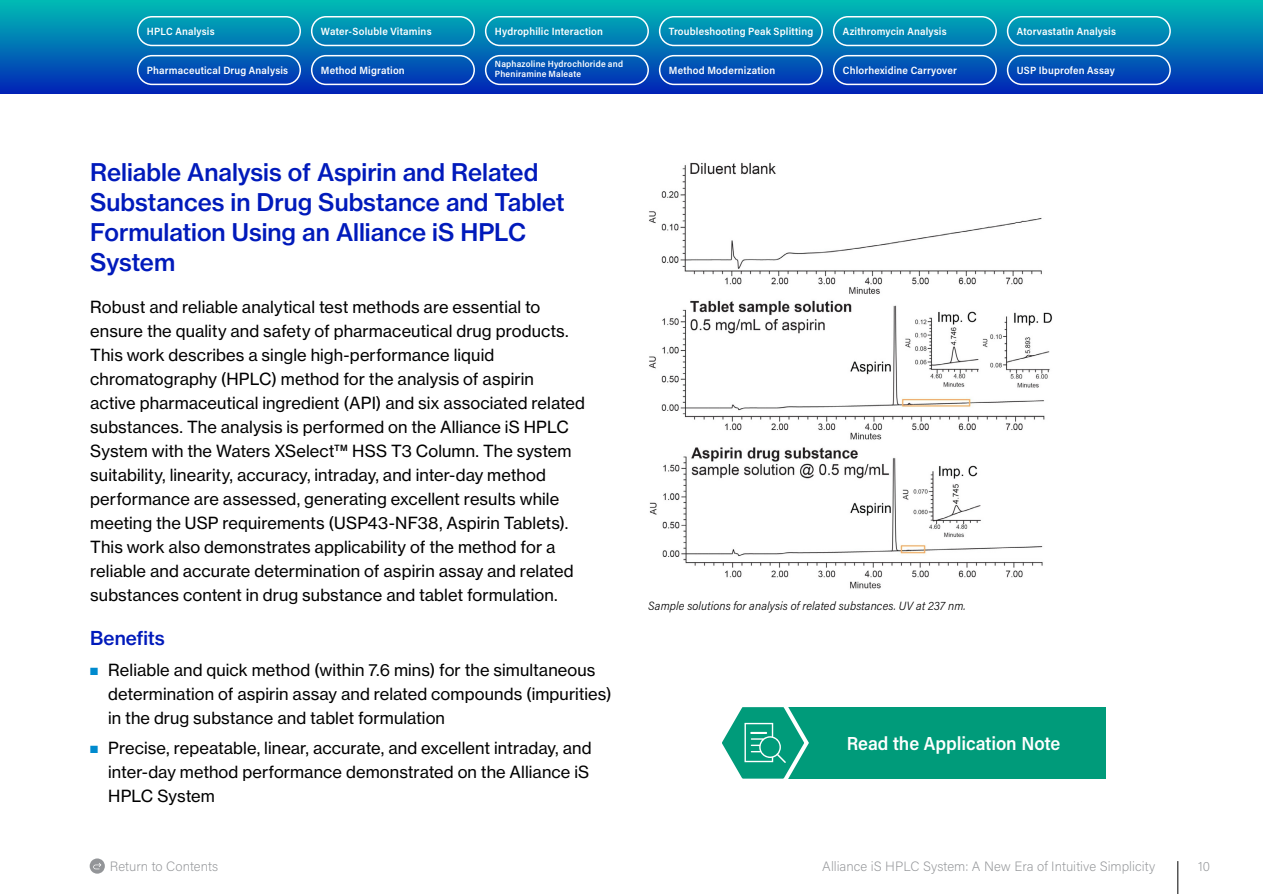
<style>
.page{position:relative;width:1263px;height:894px;background:#fff}
.page>*{position:absolute;margin:0;border:0;box-sizing:border-box;transform-origin:0 0}
.t1{font:24px/30px "N Haas Grotesk TX Pro 65 Md";color:#001abb}
.t2{font:600 18.9px "Acumin Pro Semi Cond";letter-spacing:-.005em;color:#fff}
.t3{font:18.9px "N Haas Grotesk TX Pro 65 Md";letter-spacing:-.005em;color:#001abb}
.t4{font:16.5px/24px "N Haas Grotesk TX Pro 55 Rg";letter-spacing:.005em;color:#000}
.t5{font:200 13.5px "Acumin Pro";letter-spacing:.005em;color:#939598}
.t6{font:italic 300 12px "Acumin Pro Semi Cond";letter-spacing:.01em;color:#000}
.t7{font:600 10.5px "Acumin Pro Semi Cond";letter-spacing:.015em;color:#fff}
.t8{font:600 9px/10.5px "Acumin Pro Semi Cond";letter-spacing:.02em;color:#fff}
.s1{color:#008ace}
</style>
<div class="page">
<svg style="left:0;top:0;width:1263px;height:93px;background:#0273b5"></svg>
<hr style="left:1177px;top:860px;width:1px;height:33px;background:#000">
<div style="left:137px;top:55px;width:164px;height:30px;border:2px solid #fff;border-radius:14px"></div>
<div style="left:137px;top:16px;width:164px;height:30px;border:2px solid #fff;border-radius:14px"></div>
<div style="left:311px;top:55px;width:164px;height:30px;border:2px solid #fff;border-radius:14px"></div>
<div style="left:311px;top:16px;width:164px;height:30px;border:2px solid #fff;border-radius:14px"></div>
<div style="left:485px;top:55px;width:164px;height:30px;border:2px solid #fff;border-radius:14px"></div>
<div style="left:485px;top:16px;width:164px;height:30px;border:2px solid #fff;border-radius:14px"></div>
<div style="left:659px;top:55px;width:164px;height:30px;border:2px solid #fff;border-radius:14px"></div>
<div style="left:659px;top:16px;width:164px;height:30px;border:2px solid #fff;border-radius:14px"></div>
<div style="left:833px;top:55px;width:164px;height:30px;border:2px solid #fff;border-radius:14px"></div>
<div style="left:833px;top:16px;width:164px;height:30px;border:2px solid #fff;border-radius:14px"></div>
<div style="left:1006px;top:55px;width:164px;height:30px;border:2px solid #fff;border-radius:14px"></div>
<div style="left:1006px;top:16px;width:164px;height:30px;border:2px solid #fff;border-radius:14px"></div>
<svg style="left:90px;top:858px;width:15px;height:15px"></svg>
<div style="left:763px;top:707px;width:342px;height:71px;background:#009b7a"></div>
<svg style="left:722px;top:707px;width:89px;height:72px"></svg>
<img style="left:649px;top:162px;width:404px;height:427px">
<p class="t7" style="left:147px;top:24px;width:69px">HPLC Analysis</p>
<p class="t7" style="left:147px;top:63px;width:143px">Pharmaceutical Drug Analysis</p>
<p class="t7" style="left:321px;top:24px;width:112px">Water-Soluble Vitamins</p>
<p class="t7" style="left:321px;top:63px;width:85px">Method Migration</p>
<p class="t7" style="left:495px;top:24px;width:110px">Hydrophilic Interaction</p>
<p class="t8" style="left:495px;top:58px;width:130px">Naphazoline Hydrochloride and<br>Pheniramine Maleate</p>
<p class="t7" style="left:669px;top:24px;width:146px">Troubleshooting Peak Splitting</p>
<p class="t7" style="left:669px;top:63px;width:108px">Method Modernization</p>
<p class="t7" style="left:843px;top:24px;width:105px">Azithromycin Analysis</p>
<p class="t7" style="left:843px;top:63px;width:115px">Chlorhexidine Carryover</p>
<p class="t7" style="left:1016px;top:24px;width:101px">Atorvastatin Analysis</p>
<p class="t7" style="left:1016px;top:63px;width:100px">USP Ibuprofen Assay</p>
<h1 class="t1" style="left:90px;top:157px;width:476px">Reliable Analysis of Aspirin and Related<br>Substances in Drug Substance and Tablet<br>Formulation Using an Alliance iS HPLC<br>System</h1>
<p class="t4" style="left:90px;top:295px;width:496px">Robust and reliable analytical test methods are essential to ensure the quality and safety of pharmaceutical drug products.<br>This work describes a single high-performance liquid chromatography (HPLC) method for the analysis of aspirin<br>active pharmaceutical ingredient (API) and six associated related substances. The analysis is performed on the Alliance iS HPLC System with the Waters XSelect™ HSS T3 Column. The system suitability, linearity, accuracy, intraday, and inter-day method performance are assessed, generating excellent results while meeting the USP requirements (USP43-NF38, Aspirin Tablets).<br>This work also demonstrates applicability of the method for a reliable and accurate determination of aspirin assay and related substances content in drug substance and tablet formulation.</p>
<p class="t3" style="left:90px;top:626px;width:76px">Benefits</p>
<p class="t4" style="left:108px;top:657px;width:505px;text-indent:-18px"><span class="s1">■</span> Reliable and quick method (within 7.6 mins) for the simultaneous determination of aspirin assay and related compounds (impurities) in the drug substance and tablet formulation</p>
<p class="t4" style="left:108px;top:735px;width:485px;text-indent:-18px"><span class="s1">■</span> Precise, repeatable, linear, accurate, and excellent intraday, and inter-day method performance demonstrated on the Alliance iS<br>HPLC System</p>
<p class="t6" style="left:648px;top:597px;width:319px">Sample solutions for analysis of related substances. UV at 237 nm.</p>
<p class="t2" style="left:846px;top:730px;width:215px">Read the Application Note</p>
<p class="t5" style="left:110px;top:857px;width:110px">Return to Contents</p>
<p class="t5" style="left:822px;top:857px;width:334px">Alliance iS HPLC System: A New Era of Intuitive Simplicity</p>
<p class="t5" style="left:1198px;top:857px;width:14px">10</p>
</div>
